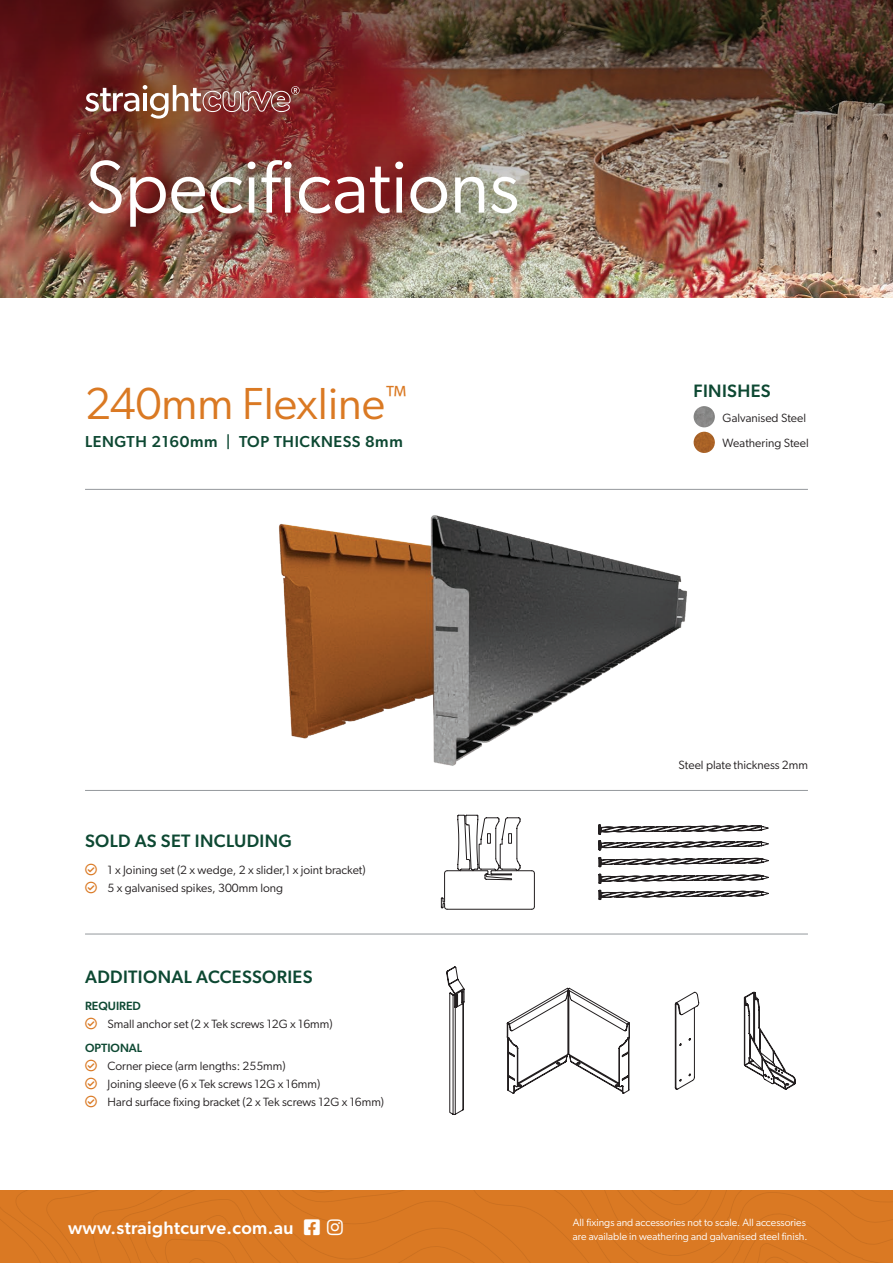
<style>
.page{position:relative;width:893px;height:1263px;background:#fff}
.page>*{position:absolute;margin:0;border:0;box-sizing:border-box;transform-origin:0 0}
.t1{font:75px "Gibson";color:#fff}
.t2{font:45px "Gibson";color:#da7923}
.t3{font:500 18px "Gibson";letter-spacing:.02em;color:#0d4832}
.t4{font:500 18px "Gibson";letter-spacing:.02em;color:#fff}
.t5{font:500 15.9px "Gibson";letter-spacing:.04em;color:#0d4832}
.t6{font:12px/18px "Gibson";color:#231f20}
.t7{font:500 12px "Gibson";color:#0d4832}
.t8{font:10.5px/13.5px "Gibson";color:#fff}
</style>
<div class="page">
<img style="left:0;top:0;width:893px;height:298px">
<hr style="left:85px;top:489px;width:723px;height:1px;background:#94989c">
<img style="left:85px;top:85px;width:215px;height:34px">
<img style="left:278px;top:515px;width:409px;height:251px">
<img style="left:694px;top:432px;width:21px;height:21px;border-radius:11px">
<img style="left:694px;top:406px;width:21px;height:21px;border-radius:11px">
<hr style="left:85px;top:934px;width:723px;height:1px;background:#94989c">
<hr style="left:85px;top:790px;width:723px;height:1px;background:#94989c">
<svg style="left:598px;top:857px;width:171px;height:10px"></svg>
<svg style="left:598px;top:874px;width:171px;height:10px"></svg>
<svg style="left:598px;top:890px;width:171px;height:10px"></svg>
<svg style="left:598px;top:840px;width:171px;height:10px"></svg>
<svg style="left:598px;top:824px;width:171px;height:10px"></svg>
<hr style="left:447px;top:909px;width:85px;height:1px;background:#231f20">
<svg style="left:441px;top:815px;width:94px;height:94px"></svg>
<svg style="left:507px;top:988px;width:123px;height:105px"></svg>
<svg style="left:675px;top:992px;width:24px;height:97px"></svg>
<svg style="left:446px;top:966px;width:18px;height:149px"></svg>
<svg style="left:744px;top:992px;width:52px;height:97px"></svg>
<div style="left:0;top:1191px;width:893px;height:72px;background:#da7923"></div>
<h1 class="t1" style="left:85px;top:142px;width:436px">Specifications</h1>
<h2 class="t2" style="left:85px;top:376px;width:324px">240mm Flexline<sup>™</sup></h2>
<h3 class="t5" style="left:85px;top:432px;width:319px">LENGTH 2160mm | TOP THICKNESS 8mm</h3>
<h3 class="t3" style="left:85px;top:830px;width:208px">SOLD AS SET INCLUDING</h3>
<p class="t6" style="left:108px;top:860px;width:260px">1 x Joining set (2 x wedge, 2 x slider,1 x joint bracket)<br>5 x galvanised spikes, 300mm long</p>
<h3 class="t3" style="left:85px;top:966px;width:229px">ADDITIONAL ACCESSORIES</h3>
<p class="t7" style="left:85px;top:998px;width:57px">REQUIRED</p>
<p class="t6" style="left:108px;top:1014px;width:226px">Small anchor set (2 x Tek screws 12G x 16mm)</p>
<p class="t7" style="left:85px;top:1040px;width:59px">OPTIONAL</p>
<p class="t6" style="left:108px;top:1056px;width:278px">Corner piece (arm lengths: 255mm)<br>Joining sleeve (6 x Tek screws 12G x 16mm)<br>Hard surface fixing bracket (2 x Tek screws 12G x 16mm)</p>
<h3 class="t3" style="left:694px;top:380px;width:79px">FINISHES</h3>
<p class="t6" style="left:722px;top:408px;width:85px">Galvanised Steel</p>
<p class="t6" style="left:722px;top:434px;width:88px">Weathering Steel</p>
<p class="t6" style="left:679px;top:756px;width:131px">Steel plate thickness 2mm</p>
<h3 class="t4" style="left:68px;top:1216px;width:253px">www.straightcurve.com.au □□▲❑◆</h3>
<p class="t8" style="left:573px;top:1216px;width:236px">All fixings and accessories not to scale. All accessories are available in weathering and galvanised steel finish.</p>
</div>
